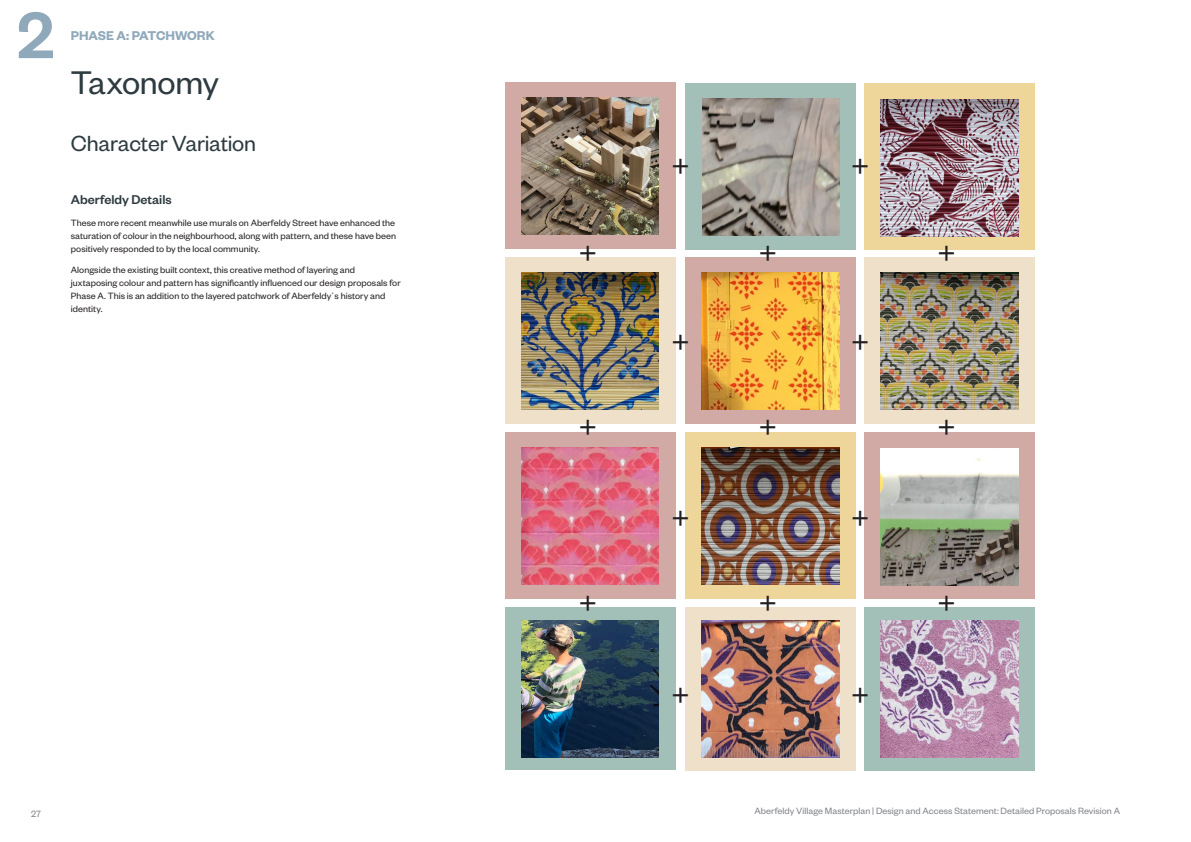
<style>
.page{position:relative;width:1191px;height:842px;background:#fff}
.page>*{position:absolute;margin:0;border:0;box-sizing:border-box;transform-origin:0 0}
.t1{font:500 72px "Founders Grotesk";color:#8fa9ba}
.Page_Title{font:36px "Founders Grotesk";letter-spacing:-.005em;color:#2e3b40}
.t2{font:32.4px "Everett";color:#231f20}
.Page_Subtitle{font:24px "Founders Grotesk";letter-spacing:-.005em;color:#2e3b40}
.Body_Heading{font:500 14px "Founders Grotesk";color:#2e3b40}
.t3{font:600 14px "Founders Grotesk";letter-spacing:-.005em;color:#8fa9ba}
.Body_text{font:10px/13px "Founders Grotesk";letter-spacing:.005em;color:#231f20;text-align:justify}
.t4{font:10px "Founders Grotesk";letter-spacing:.005em;color:#808388}
</style>
<div class="page">
<div style="left:864px;top:432px;width:171px;height:167px;background:#d1aaa6"></div>
<div style="left:685px;top:432px;width:171px;height:167px;background:#eed59a"></div>
<div style="left:685px;top:83px;width:171px;height:167px;background:#a2bfb8"></div>
<div style="left:864px;top:607px;width:171px;height:163px;background:#a2bfb8"></div>
<div style="left:685px;top:607px;width:171px;height:163px;background:#efe0ca"></div>
<div style="left:505px;top:432px;width:171px;height:167px;background:#d1aaa6"></div>
<div style="left:505px;top:257px;width:171px;height:167px;background:#efe0ca"></div>
<div style="left:685px;top:257px;width:171px;height:167px;background:#d1aaa6"></div>
<div style="left:864px;top:257px;width:170px;height:167px;background:#efe0ca"></div>
<div style="left:505px;top:83px;width:170px;height:166px;background:#d1aaa6"></div>
<div style="left:505px;top:607px;width:171px;height:163px;background:#a2bfb8"></div>
<div style="left:864px;top:83px;width:171px;height:167px;background:#eed59a"></div>
<img style="left:521px;top:447px;width:138px;height:137px">
<img style="left:521px;top:273px;width:138px;height:137px">
<img style="left:521px;top:620px;width:138px;height:137px">
<img style="left:702px;top:620px;width:137px;height:137px">
<img style="left:702px;top:273px;width:137px;height:137px">
<img style="left:702px;top:447px;width:137px;height:138px">
<img style="left:881px;top:273px;width:137px;height:137px">
<img style="left:521px;top:98px;width:138px;height:137px">
<img style="left:702px;top:99px;width:138px;height:137px">
<img style="left:880px;top:448px;width:138px;height:137px">
<img style="left:880px;top:620px;width:138px;height:137px">
<img style="left:881px;top:100px;width:137px;height:137px">
<h1 class="t1" style="left:17px;top:-10px;width:38px">2</h1>
<h3 class="t3" style="left:71px;top:27px;width:145px">PHASE A: PATCHWORK</h3>
<p class="Page_Title" style="left:71px;top:60px;width:150px">Taxonomy</p>
<p class="Page_Subtitle" style="left:71px;top:128px;width:187px">Character Variation</p>
<p class="Body_Heading" style="left:71px;top:191px;width:102px">Aberfeldy Details</p>
<p class="Body_text" style="left:71px;top:216px;width:327px">These more recent meanwhile use murals on Aberfeldy Street have enhanced the saturation of colour in the neighbourhood, along with pattern, and these have been positively responded to by the local community.</p>
<p class="Body_text" style="left:71px;top:263px;width:331px;text-align:left">Alongside the existing built context, this creative method of layering and juxtaposing colour and pattern has significantly influenced our design proposals for Phase A. This is an addition to the layered patchwork of Aberfeldy`s history and identity.</p>
<p class="t4" style="left:31px;top:808px;width:11px">27</p>
<p class="t2" style="left:671px;top:147px;width:20px">+</p>
<p class="t2" style="left:851px;top:147px;width:20px">+</p>
<p class="t2" style="left:579px;top:233px;width:20px">+</p>
<p class="t2" style="left:758px;top:233px;width:20px">+</p>
<p class="t2" style="left:937px;top:233px;width:20px">+</p>
<p class="t2" style="left:671px;top:322px;width:20px">+</p>
<p class="t2" style="left:851px;top:322px;width:20px">+</p>
<p class="t2" style="left:579px;top:407px;width:20px">+</p>
<p class="t2" style="left:758px;top:407px;width:20px">+</p>
<p class="t2" style="left:937px;top:407px;width:20px">+</p>
<p class="t2" style="left:671px;top:499px;width:20px">+</p>
<p class="t2" style="left:851px;top:499px;width:20px">+</p>
<p class="t2" style="left:579px;top:583px;width:20px">+</p>
<p class="t2" style="left:758px;top:583px;width:20px">+</p>
<p class="t2" style="left:937px;top:583px;width:20px">+</p>
<p class="t2" style="left:671px;top:675px;width:20px">+</p>
<p class="t2" style="left:851px;top:675px;width:20px">+</p>
<p class="t4" style="left:754px;top:805px;width:367px">Aberfeldy Village Masterplan | Design and Access Statement: Detailed Proposals Revision A</p>
</div>
